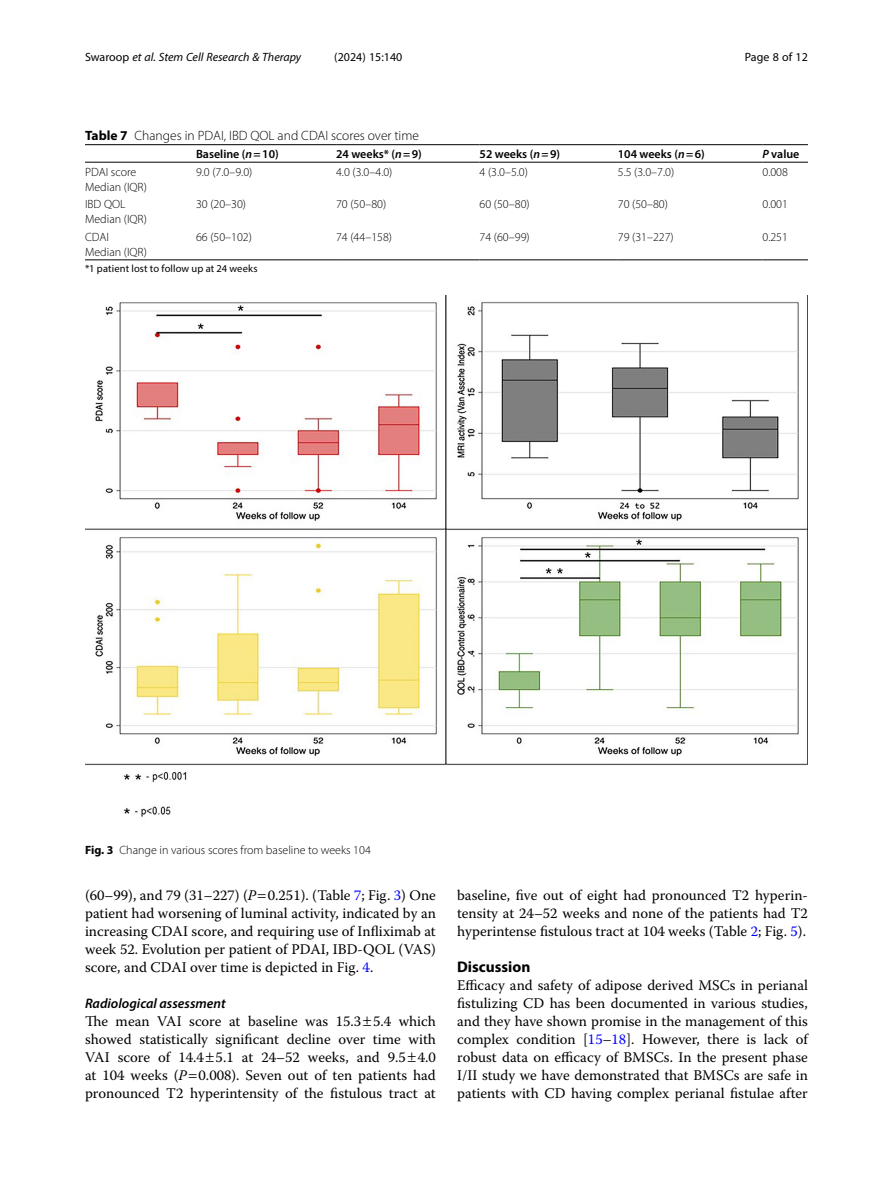
<style>
.page{position:relative;width:893px;height:1191px;background:#fff}
.page>*{position:absolute;margin:0;border:0;box-sizing:border-box;transform-origin:0 0}
.Head_1{font:700 15.45px "Myriad Pro";color:#000}
.Body_Text{font:14.7px/18px "Warnock Pro";color:#000;text-align:justify}
.Head_3{font:italic 600 13.8px "Myriad Pro";color:#000}
.Table_Caption{font:300 13.5px "Myriad Pro";color:#000}
.Table_Body{font:300 12px "Myriad Pro";color:#000}
.Table_Head{font:600 12px "Myriad Pro";color:#000}
.Figure_Caption{font:300 12px "Myriad Pro";color:#000}
.t1{font:italic 12px "Myriad Pro";color:#000}
.t2{font:12px "Myriad Pro";color:#000}
.Table_Footnote{font:10.5px "Myriad Pro";letter-spacing:.01em;color:#000}
.s1{font-style:normal}
.s2{font-weight:700}
.s3{font-style:italic}
.s4{color:#00f}
</style>
<div class="page">
<hr style="left:85px;top:162px;width:111px;height:1px;background:#000">
<hr style="left:196px;top:144px;width:140px;height:1px;background:#000">
<hr style="left:196px;top:162px;width:140px;height:1px;background:#000">
<hr style="left:336px;top:144px;width:144px;height:1px;background:#000">
<hr style="left:336px;top:162px;width:144px;height:1px;background:#000">
<hr style="left:480px;top:144px;width:138px;height:1px;background:#000">
<hr style="left:480px;top:162px;width:138px;height:1px;background:#000">
<hr style="left:618px;top:144px;width:144px;height:1px;background:#000">
<hr style="left:618px;top:162px;width:144px;height:1px;background:#000">
<hr style="left:762px;top:144px;width:46px;height:1px;background:#000">
<hr style="left:762px;top:162px;width:46px;height:1px;background:#000">
<hr style="left:196px;top:260px;width:140px;height:1px;background:#000">
<hr style="left:336px;top:260px;width:144px;height:1px;background:#000">
<hr style="left:480px;top:260px;width:138px;height:1px;background:#000">
<hr style="left:618px;top:260px;width:144px;height:1px;background:#000">
<hr style="left:762px;top:260px;width:46px;height:1px;background:#000">
<hr style="left:85px;top:260px;width:111px;height:1px;background:#000">
<hr style="left:85px;top:144px;width:111px;height:1px;background:#000">
<img style="left:85px;top:296px;width:723px;height:521px">
<p class="t1" style="left:85px;top:50px;width:218px"><span class="s1">Swaroop</span> et al. Stem Cell Research &amp; Therapy</p>
<p class="t2" style="left:334px;top:50px;width:70px">(2024) 15:140</p>
<p class="t2" style="left:745px;top:50px;width:65px">Page 8 of 12</p>
<p class="Table_Caption" style="left:85px;top:128px;width:336px"><span class="s2">Table 7</span> Changes in PDAI, IBD QOL and CDAI scores over time</p>
<p class="Table_Head" style="left:196px;top:146px;width:84px">Baseline (<span class="s3">n</span>=10)</p>
<p class="Table_Head" style="left:336px;top:146px;width:87px">24 weeks* (<span class="s3">n</span>=9)</p>
<p class="Table_Head" style="left:480px;top:146px;width:82px">52 weeks (<span class="s3">n</span>=9)</p>
<p class="Table_Head" style="left:618px;top:146px;width:88px">104 weeks (<span class="s3">n</span>=6)</p>
<p class="Table_Head" style="left:762px;top:146px;width:38px"><span class="s3">P</span> value</p>
<p class="Table_Body" style="left:85px;top:164px;width:53px">PDAI score</p>
<p class="Table_Body" style="left:85px;top:179px;width:63px">Median (IQR)</p>
<p class="Table_Body" style="left:196px;top:164px;width:58px">9.0 (7.0–9.0)</p>
<p class="Table_Body" style="left:336px;top:164px;width:58px">4.0 (3.0–4.0)</p>
<p class="Table_Body" style="left:480px;top:164px;width:50px">4 (3.0–5.0)</p>
<p class="Table_Body" style="left:618px;top:164px;width:58px">5.5 (3.0–7.0)</p>
<p class="Table_Body" style="left:762px;top:164px;width:27px">0.008</p>
<p class="Table_Body" style="left:85px;top:197px;width:42px">IBD QOL</p>
<p class="Table_Body" style="left:85px;top:212px;width:63px">Median (IQR)</p>
<p class="Table_Body" style="left:196px;top:197px;width:52px">30 (20–30)</p>
<p class="Table_Body" style="left:336px;top:197px;width:52px">70 (50–80)</p>
<p class="Table_Body" style="left:480px;top:197px;width:52px">60 (50–80)</p>
<p class="Table_Body" style="left:618px;top:197px;width:52px">70 (50–80)</p>
<p class="Table_Body" style="left:762px;top:197px;width:27px">0.001</p>
<p class="Table_Body" style="left:196px;top:229px;width:57px">66 (50–102)</p>
<p class="Table_Body" style="left:336px;top:229px;width:57px">74 (44–158)</p>
<p class="Table_Body" style="left:480px;top:229px;width:52px">74 (60–99)</p>
<p class="Table_Body" style="left:618px;top:229px;width:57px">79 (31–227)</p>
<p class="Table_Body" style="left:762px;top:229px;width:27px">0.251</p>
<p class="Table_Footnote" style="left:85px;top:262px;width:174px">*1 patient lost to follow up at 24 weeks</p>
<p class="Table_Body" style="left:85px;top:229px;width:25px">CDAI</p>
<p class="Table_Body" style="left:85px;top:244px;width:63px">Median (IQR)</p>
<p class="Figure_Caption" style="left:85px;top:843px;width:287px"><span class="s2">Fig. 3</span> Change in various scores from baseline to weeks 104</p>
<p class="Body_Text" style="left:85px;top:886px;width:352px">(60–99), and 79 (31–227) (<span class="s3">P</span> 0.251). (Table <span class="s4">7</span>; Fig. <span class="s4">3</span>) One patient had worsening of luminal activity, indicated by an increasing CDAI score, and requiring use of Infliximab at week 52. Evolution per patient of PDAI, IBD-QOL (VAS) score, and CDAI over time is depicted in Fig. <span class="s4">4</span>.</p>
<p class="Head_3" style="left:85px;top:995px;width:142px">Radiological assessment</p>
<p class="Body_Text" style="left:85px;top:1012px;width:352px">The mean VAI score at baseline was 15.3 5.4 which showed statistically significant decline over time with VAI score of 14.4 5.1 at 24–52 weeks, and 9.5 4.0 at 104 weeks (<span class="s3">P</span> 0.008). Seven out of ten patients had pronounced T2 hyperintensity of the fistulous tract at</p>
<p class="Body_Text" style="left:457px;top:886px;width:352px">baseline, five out of eight had pronounced T2 hyperin&shy;tensity at 24–52 weeks and none of the patients had T2 hyperintense fistulous tract at 104 weeks (Table <span class="s4">2</span>; Fig. <span class="s4">5</span>).</p>
<p class="Head_1" style="left:457px;top:957px;width:75px">Discussion</p>
<p class="Body_Text" style="left:457px;top:976px;width:352px">Efficacy and safety of adipose derived MSCs in perianal fistulizing CD has been documented in various studies, and they have shown promise in the management of this complex condition [<span class="s4">15</span>–<span class="s4">18</span>]. However, there is lack of robust data on efficacy of BMSCs. In the present phase I/II study we have demonstrated that BMSCs are safe in patients with CD having complex perianal fistulae after</p>
</div>
